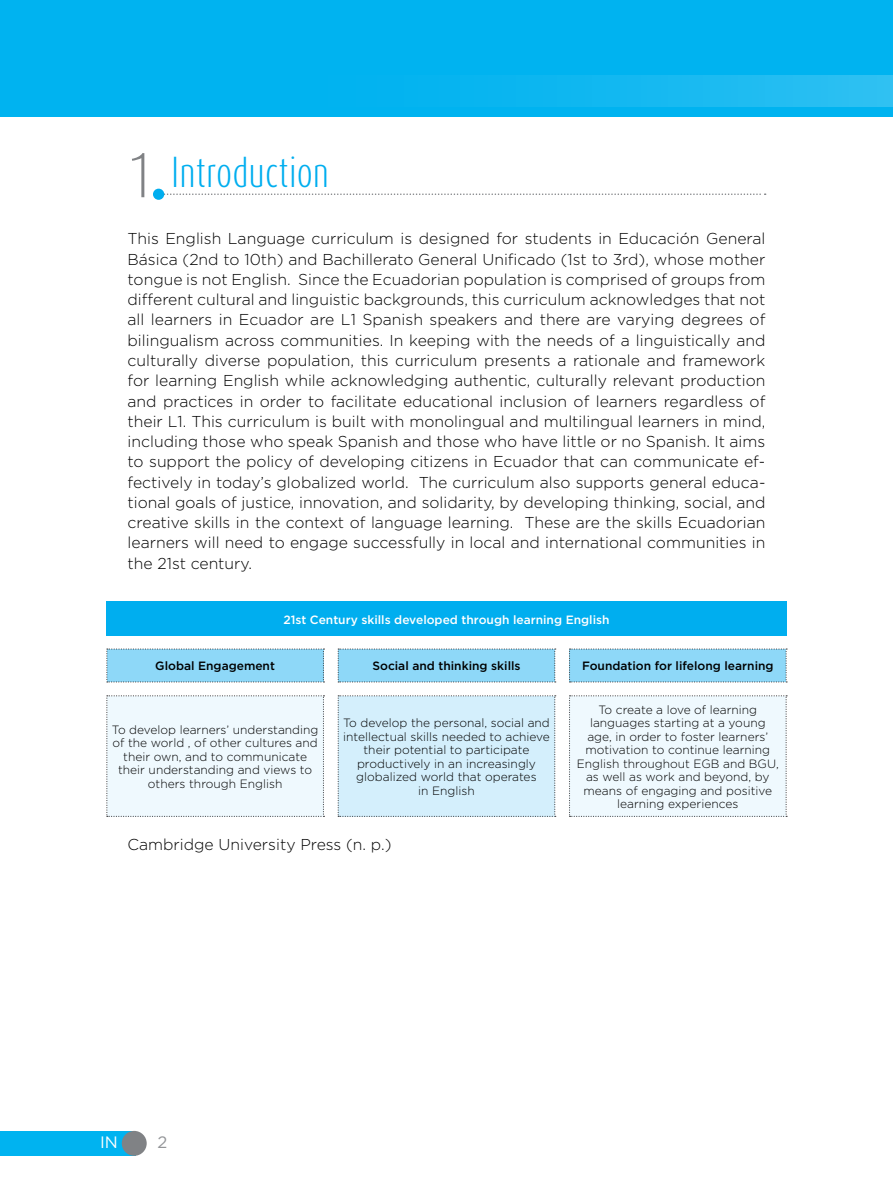
<style>
.page{position:relative;width:893px;height:1191px;background:#fff}
.page>*{position:absolute;margin:0;border:0;box-sizing:border-box;transform-origin:0 0}
.t1{font:300 36px "Dax Compact";color:#00aeef}
.t2{font:16.5px "Gotham";color:#fff}
.t3{font:16.5px "Gotham";color:#939598}
.t4{font:300 15.75px/20.2px "Gotham";color:#000;text-align:justify}
.t5{font:300 12px/13.5px "Gotham";color:#000;text-align:center}
.t6{font:500 12px "Gotham";color:#000}
.t7{font:500 12px "Gotham";color:#fff}
.s1{font-size:52.5px;color:#808285}
</style>
<div class="page">
<div style="left:0;top:0;width:893px;height:117px;background:#00b3f0"></div>
<div style="left:43px;top:75px;width:850px;height:32px;background:linear-gradient(to right,#00b0ef,#26bef2)"></div>
<div style="left:0;top:1130px;width:135px;height:25px;background:#00b3f0"></div>
<div style="left:122px;top:1130px;width:25px;height:25px;background:#808285;border-radius:50%"></div>
<div style="left:106px;top:601px;width:681px;height:34px;background:#00aeef"></div>
<svg style="left:106px;top:648px;width:218px;height:34px"></svg>
<div style="left:106px;top:695px;width:218px;height:122px;background:#eff9fe"></div>
<div style="left:338px;top:695px;width:218px;height:122px;background:#d4effc"></div>
<div style="left:569px;top:695px;width:218px;height:122px;background:#eff9fe"></div>
<svg style="left:569px;top:648px;width:218px;height:34px"></svg>
<svg style="left:338px;top:648px;width:218px;height:34px"></svg>
<svg style="left:164px;top:193px;width:602px;height:2px"></svg>
<div style="left:153px;top:189px;width:11px;height:11px;background:#00aeef;border-radius:50%"></div>
<h1 class="t1" style="left:128px;top:149px;width:203px"><span class="s1">1</span> Introduction</h1>
<p class="t4" style="left:128px;top:228px;width:639px">This English Language curriculum is designed for students in Educación General Básica (2nd to 10th) and Bachillerato General Unificado (1st to 3rd), whose mother tongue is not English. Since the Ecuadorian population is comprised of groups from different cultural and linguistic backgrounds, this curriculum acknowledges that not all learners in Ecuador are L1 Spanish speakers and there are varying degrees of bilingualism across communities. In keeping with the needs of a linguistically and culturally diverse population, this curriculum presents a rationale and framework for learning English while acknowledging authentic, culturally relevant production and practices in order to facilitate educational inclusion of learners regardless of their L1. This curriculum is built with monolingual and multilingual learners in mind, including those who speak Spanish and those who have little or no Spanish. It aims to support the policy of developing citizens in Ecuador that can communicate ef&shy;fectively in today’s globalized world. The curriculum also supports general educa&shy;tional goals of justice, innovation, and solidarity, by developing thinking, social, and creative skills in the context of language learning. These are the skills Ecuadorian learners will need to engage successfully in local and international communities in the 21st century.</p>
<p class="t7" style="left:283px;top:611px;width:328px">21st Century skills developed through learning English</p>
<p class="t6" style="left:155px;top:658px;width:121px">Global Engagement</p>
<p class="t6" style="left:372px;top:658px;width:150px">Social and thinking skills</p>
<p class="t6" style="left:582px;top:658px;width:193px">Foundation for lifelong learning</p>
<p class="t5" style="left:112px;top:722px;width:208px">To develop learners’ understanding of the world , of other cultures and their own, and to communicate their understanding and views to others through English</p>
<p class="t5" style="left:343px;top:716px;width:208px">To develop the personal, social and intellectual skills needed to achieve their potential to participate productively in an increasingly globalized world that operates<br>in English</p>
<p class="t4" style="left:128px;top:833px;width:266px">Cambridge University Press (n. p.)</p>
<p class="t5" style="left:577px;top:702px;width:203px">To create a love of learning languages starting at a young age, in order to foster learners’ motivation to continue learning<br>English throughout EGB and BGU, as well as work and beyond, by means of engaging and positive learning experiences</p>
<p class="t2" style="left:100px;top:1131px;width:19px">IN</p>
<p class="t3" style="left:158px;top:1131px;width:11px">2</p>
</div>
